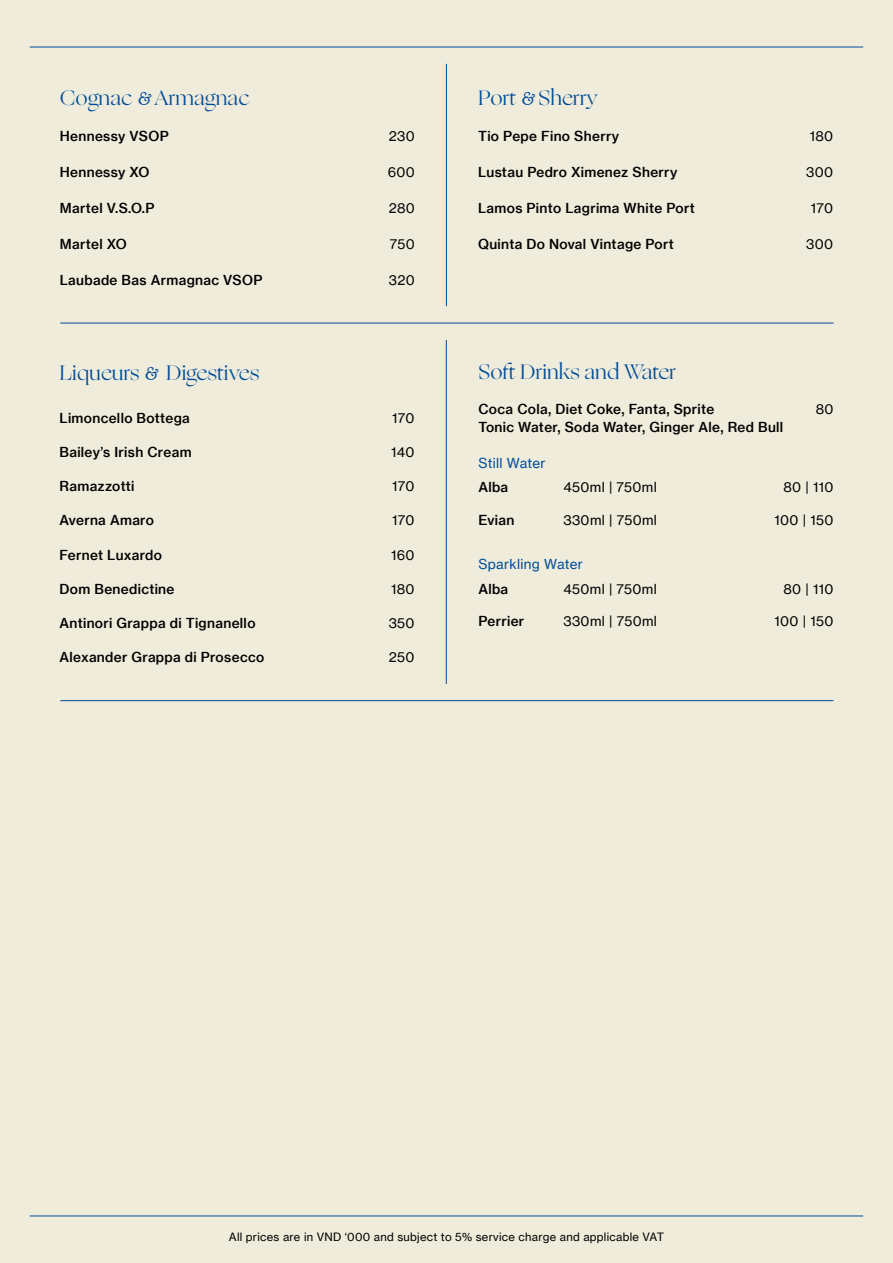
<style>
.page{position:relative;width:893px;height:1263px;background:#f0ecdb}
.page>*{position:absolute;margin:0;border:0;box-sizing:border-box;transform-origin:0 0}
.t1{font:21px "Ogg TRIAL";color:#004c98}
.t2{font:13.5px "N Haas Grotesk TX Pro 65 Md";letter-spacing:.025em;color:#000}
.t3{font:13.5px "N Haas Grotesk TX Pro 55 Rg";letter-spacing:.025em;color:#000}
.t4{font:13.5px "N Haas Grotesk TX Pro 55 Rg";letter-spacing:.025em;color:#004c98}
.t5{font:11.25px "N Haas Grotesk TX Pro 55 Rg";letter-spacing:.025em;color:#000}
.s1{font-family:"Metal"}
</style>
<div class="page">
<hr style="left:30px;top:1215px;width:833px;height:1px;background:#004c98">
<hr style="left:30px;top:47px;width:833px;height:1px;background:#004c98">
<hr style="left:60px;top:700px;width:773px;height:1px;background:#004c98">
<hr style="left:446px;top:340px;width:1px;height:344px;background:#004c98">
<hr style="left:446px;top:64px;width:1px;height:242px;background:#004c98">
<hr style="left:60px;top:323px;width:773px;height:1px;background:#004c98">
<h1 class="t1" style="left:60px;top:84px;width:191px">Cognac <span class="s1">&amp;</span> Armagnac</h1>
<p class="t2" style="left:60px;top:127px;width:110px">Hennessy VSOP</p>
<p class="t3" style="left:389px;top:128px;width:28px">230</p>
<p class="t2" style="left:60px;top:163px;width:91px">Hennessy XO</p>
<p class="t3" style="left:388px;top:164px;width:29px">600</p>
<p class="t2" style="left:60px;top:199px;width:96px">Martel V.S.O.P</p>
<p class="t3" style="left:389px;top:200px;width:28px">280</p>
<p class="t2" style="left:60px;top:235px;width:68px">Martel XO</p>
<p class="t3" style="left:390px;top:236px;width:26px">750</p>
<p class="t2" style="left:60px;top:271px;width:204px">Laubade Bas Armagnac VSOP</p>
<p class="t3" style="left:389px;top:272px;width:28px">320</p>
<h1 class="t1" style="left:60px;top:359px;width:201px">Liqueurs <span class="s1">&amp;</span> Digestives</h1>
<p class="t2" style="left:60px;top:409px;width:132px">Limoncello Bottega</p>
<p class="t3" style="left:392px;top:410px;width:24px">170</p>
<p class="t2" style="left:60px;top:444px;width:134px">Bailey’s Irish Cream</p>
<p class="t3" style="left:391px;top:444px;width:25px">140</p>
<p class="t2" style="left:60px;top:478px;width:76px">Ramazzotti</p>
<p class="t3" style="left:392px;top:478px;width:24px">170</p>
<p class="t2" style="left:60px;top:512px;width:96px">Averna Amaro</p>
<p class="t3" style="left:392px;top:512px;width:24px">170</p>
<p class="t2" style="left:60px;top:546px;width:104px">Fernet Luxardo</p>
<p class="t3" style="left:391px;top:546px;width:25px">160</p>
<p class="t2" style="left:60px;top:580px;width:116px">Dom Benedictine</p>
<p class="t3" style="left:391px;top:581px;width:25px">180</p>
<p class="t2" style="left:60px;top:615px;width:197px">Antinori Grappa di Tignanello</p>
<p class="t3" style="left:389px;top:615px;width:27px">350</p>
<p class="t2" style="left:60px;top:649px;width:206px">Alexander Grappa di Prosecco</p>
<p class="t3" style="left:389px;top:649px;width:27px">250</p>
<h1 class="t1" style="left:478px;top:84px;width:121px">Port <span class="s1">&amp;</span> Sherry</h1>
<p class="t2" style="left:478px;top:127px;width:142px">Tio Pepe Fino Sherry</p>
<p class="t3" style="left:810px;top:128px;width:25px">180</p>
<p class="t2" style="left:478px;top:163px;width:201px">Lustau Pedro Ximenez Sherry</p>
<p class="t3" style="left:806px;top:164px;width:28px">300</p>
<p class="t2" style="left:478px;top:199px;width:218px">Lamos Pinto Lagrima White Port</p>
<p class="t3" style="left:811px;top:200px;width:24px">170</p>
<p class="t2" style="left:478px;top:235px;width:197px">Quinta Do Noval Vintage Port</p>
<p class="t3" style="left:806px;top:236px;width:28px">300</p>
<h1 class="t1" style="left:478px;top:358px;width:199px">Soft Drinks and Water</h1>
<p class="t2" style="left:478px;top:400px;width:238px">Coca Cola, Diet Coke, Fanta, Sprite</p>
<p class="t3" style="left:816px;top:400px;width:19px">80</p>
<p class="t2" style="left:478px;top:418px;width:306px">Tonic Water, Soda Water, Ginger Ale, Red Bull</p>
<p class="t4" style="left:478px;top:454px;width:69px">Still Water</p>
<p class="t2" style="left:478px;top:479px;width:31px">Alba</p>
<p class="t3" style="left:563px;top:479px;width:95px">450ml | 750ml</p>
<p class="t3" style="left:783px;top:479px;width:51px">80 | 110</p>
<p class="t2" style="left:478px;top:511px;width:37px">Evian</p>
<p class="t3" style="left:563px;top:511px;width:95px">330ml | 750ml</p>
<p class="t3" style="left:775px;top:511px;width:60px">100 | 150</p>
<p class="t4" style="left:478px;top:556px;width:106px">Sparkling Water</p>
<p class="t2" style="left:478px;top:581px;width:31px">Alba</p>
<p class="t3" style="left:563px;top:581px;width:95px">450ml | 750ml</p>
<p class="t3" style="left:783px;top:581px;width:51px">80 | 110</p>
<p class="t2" style="left:478px;top:613px;width:47px">Perrier</p>
<p class="t3" style="left:563px;top:613px;width:95px">330ml | 750ml</p>
<p class="t3" style="left:775px;top:613px;width:60px">100 | 150</p>
<p class="t5" style="left:229px;top:1230px;width:437px">All prices are in VND ‘000 and subject to 5% service charge and applicable VAT</p>
</div>
